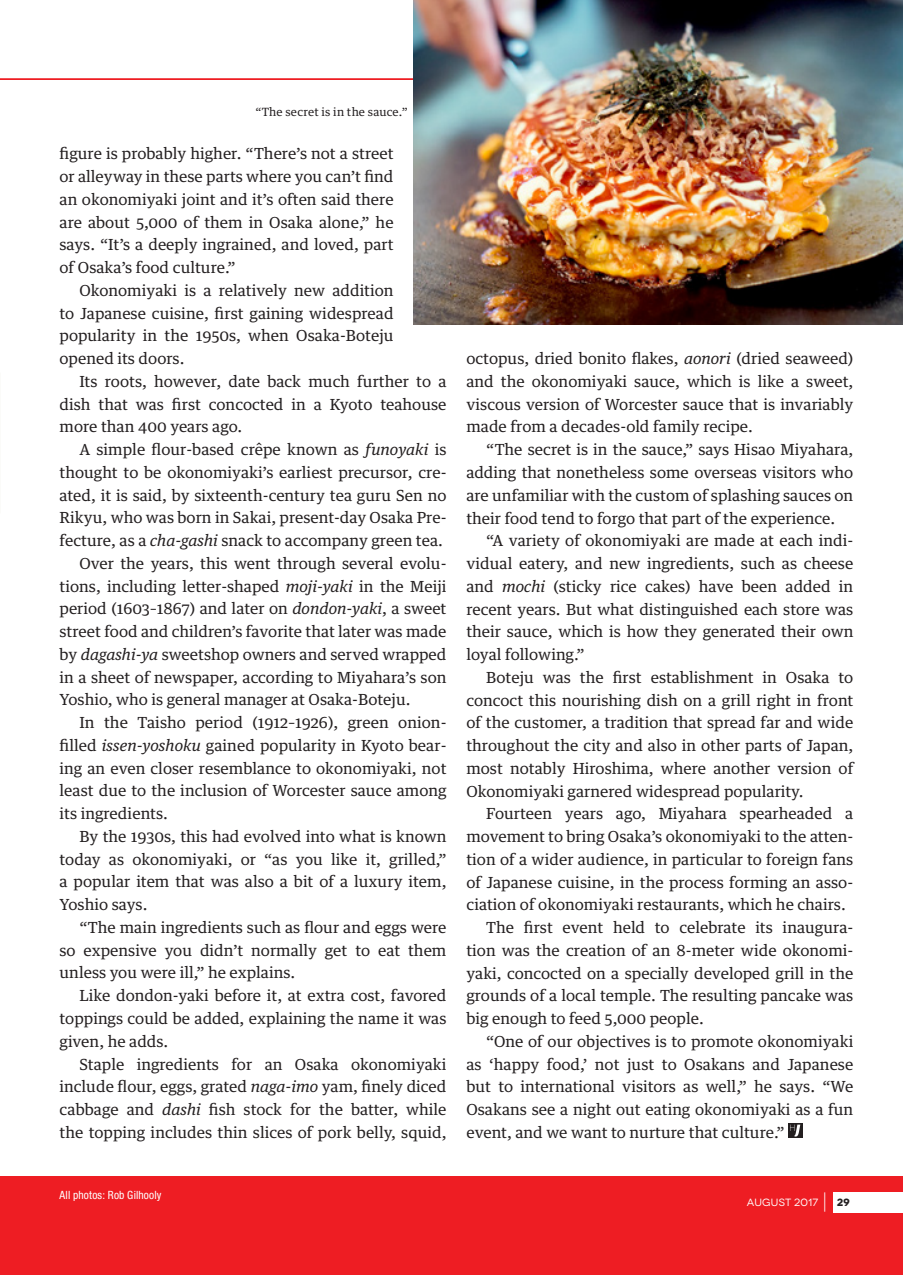
<style>
.page{position:relative;width:903px;height:1275px;background:#fff}
.page>*{position:absolute;margin:0;border:0;box-sizing:border-box;transform-origin:0 0}
.t1{font:15.4px/22.8px "Guardian Text Egyp";color:#231f20;text-align:justify}
.t2{font:11.38px "Guardian Text Egyp";letter-spacing:.02em;color:#231f20}
.t3{font:condensed 11.38px "Helvetica Neue LT Pro";letter-spacing:.015em;color:#fff}
.t4{font:10.5px "Novecentowide";letter-spacing:.02em;color:#fff}
.s1{font-style:italic}
.s2{font-weight:300;font-size:22.75px}
.s3{font-weight:700;color:#231f20}
</style>
<div class="page">
<svg style="left:788px;top:1123px;width:14px;height:15px"></svg>
<svg style="left:790px;top:1125px;width:10px;height:11px"></svg>
<div style="left:0;top:1176px;width:903px;height:99px;background:#ee1d23"></div>
<div style="left:833px;top:1192px;width:70px;height:20px;background:#fff"></div>
<svg style="left:0;top:78px;width:413px;height:2px"></svg>
<img style="left:413px;top:0;width:490px;height:325px">
<p class="t2" style="left:255px;top:102px;width:154px">“The secret is in the sauce.”</p>
<p class="t1" style="left:60px;top:141px;width:336px">figure is probably higher. “There’s not a street or alleyway in these parts where you can’t find an okonomiyaki joint and it’s often said there are about 5,000 of them in Osaka alone,” he says. “It’s a deeply ingrained, and loved, part of Osaka’s food culture.”</p>
<p class="t1" style="left:60px;top:277px;width:336px;text-indent:20px">Okonomiyaki is a relatively new addition to Japanese cuisine, first gaining widespread popularity in the 1950s, when Osaka-Boteju opened its doors.</p>
<p class="t1" style="left:60px;top:368px;width:388px;text-indent:20px">Its roots, however, date back much further to a dish that was first concocted in a Kyoto teahouse more than 400 years ago.</p>
<p class="t1" style="left:79px;top:437px;width:369px">A simple flour-based crêpe known as <span class="s1">funoyaki</span> is</p>
<p class="t1" style="left:60px;top:459px;width:388px">thought to be okonomiyaki’s earliest precursor, cre-</p>
<p class="t1" style="left:60px;top:482px;width:388px">ated, it is said, by sixteenth-century tea guru Sen no</p>
<p class="t1" style="left:60px;top:505px;width:388px">Rikyu, who was born in Sakai, present-day Osaka Pre-</p>
<p class="t1" style="left:60px;top:528px;width:385px">fecture, as a <span class="s1">cha-gashi</span> snack to accompany green tea.</p>
<p class="t1" style="left:79px;top:550px;width:369px">Over the years, this went through several evolu-</p>
<p class="t1" style="left:60px;top:573px;width:388px">tions, including letter-shaped <span class="s1">moji-yaki</span> in the Meiji</p>
<p class="t1" style="left:60px;top:596px;width:388px">period (1603–1867) and later on <span class="s1">dondon-yaki</span>, a sweet</p>
<p class="t1" style="left:60px;top:619px;width:388px">street food and children’s favorite that later was made</p>
<p class="t1" style="left:60px;top:641px;width:388px">by <span class="s1">dagashi-ya</span> sweetshop owners and served wrapped</p>
<p class="t1" style="left:60px;top:664px;width:388px">in a sheet of newspaper, according to Miyahara’s son</p>
<p class="t1" style="left:60px;top:687px;width:353px">Yoshio, who is general manager at Osaka-Boteju.</p>
<p class="t1" style="left:79px;top:710px;width:369px">In the Taisho period (1912–1926), green onion-</p>
<p class="t1" style="left:60px;top:732px;width:388px">filled <span class="s1">issen-yoshoku</span> gained popularity in Kyoto bear-</p>
<p class="t1" style="left:60px;top:755px;width:388px">ing an even closer resemblance to okonomiyaki, not</p>
<p class="t1" style="left:60px;top:778px;width:388px">least due to the inclusion of Worcester sauce among</p>
<p class="t1" style="left:60px;top:801px;width:110px">its ingredients.</p>
<p class="t1" style="left:79px;top:823px;width:369px">By the 1930s, this had evolved into what is known</p>
<p class="t1" style="left:60px;top:846px;width:388px">today as okonomiyaki, or “as you like it, grilled,”</p>
<p class="t1" style="left:60px;top:869px;width:388px">a popular item that was also a bit of a luxury item,</p>
<p class="t1" style="left:60px;top:892px;width:89px">Yoshio says.</p>
<p class="t1" style="left:79px;top:914px;width:369px">“The main ingredients such as flour and eggs were</p>
<p class="t1" style="left:60px;top:937px;width:388px">so expensive you didn’t normally get to eat them</p>
<p class="t1" style="left:60px;top:960px;width:237px">unless you were ill,” he explains.</p>
<p class="t1" style="left:79px;top:983px;width:369px">Like dondon-yaki before it, at extra cost, favored</p>
<p class="t1" style="left:60px;top:1005px;width:388px">toppings could be added, explaining the name it was</p>
<p class="t1" style="left:60px;top:1028px;width:110px">given, he adds.</p>
<p class="t1" style="left:79px;top:1051px;width:369px">Staple ingredients for an Osaka okonomiyaki</p>
<p class="t1" style="left:60px;top:1074px;width:388px">include flour, eggs, grated <span class="s1">naga-imo</span> yam, finely diced</p>
<p class="t1" style="left:60px;top:1096px;width:388px">cabbage and <span class="s1">dashi</span> fish stock for the batter, while</p>
<p class="t1" style="left:60px;top:1119px;width:388px">the topping includes thin slices of pork belly, squid,</p>
<p class="t3" style="left:60px;top:1188px;width:104px">All photos: Rob Gilhooly</p>
<p class="t1" style="left:466px;top:346px;width:388px">octopus, dried bonito flakes, <span class="s1">aonori</span> (dried seaweed) and the okonomiyaki sauce, which is like a sweet, viscous version of Worcester sauce that is invariably made from a decades-old family recipe.</p>
<p class="t1" style="left:466px;top:437px;width:388px;text-indent:20px">“The secret is in the sauce,” says Hisao Miyahara, adding that nonetheless some overseas visitors who are unfamiliar with the custom of splashing sauces on their food tend to forgo that part of the experience.</p>
<p class="t1" style="left:466px;top:528px;width:388px;text-indent:20px">“A variety of okonomiyaki are made at each indi&shy;vidual eatery, and new ingredients, such as cheese and <span class="s1">mochi</span> (sticky rice cakes) have been added in recent years. But what distinguished each store was their sauce, which is how they generated their own loyal following.”</p>
<p class="t1" style="left:466px;top:664px;width:388px;text-indent:20px">Boteju was the first establishment in Osaka to concoct this nourishing dish on a grill right in front of the customer, a tradition that spread far and wide throughout the city and also in other parts of Japan, most notably Hiroshima, where another version of Okonomiyaki garnered widespread popularity.</p>
<p class="t1" style="left:486px;top:801px;width:369px">Fourteen years ago, Miyahara spearheaded a</p>
<p class="t1" style="left:466px;top:824px;width:388px">movement to bring Osaka’s okonomiyaki to the atten-</p>
<p class="t1" style="left:466px;top:846px;width:388px">tion of a wider audience, in particular to foreign fans</p>
<p class="t1" style="left:466px;top:869px;width:388px">of Japanese cuisine, in the process forming an asso-</p>
<p class="t1" style="left:466px;top:892px;width:381px">ciation of okonomiyaki restaurants, which he chairs.</p>
<p class="t1" style="left:486px;top:915px;width:369px">The first event held to celebrate its inaugura-</p>
<p class="t1" style="left:466px;top:937px;width:388px">tion was the creation of an 8-meter wide okonomi-</p>
<p class="t1" style="left:466px;top:960px;width:388px">yaki, concocted on a specially developed grill in the</p>
<p class="t1" style="left:466px;top:983px;width:388px">grounds of a local temple. The resulting pancake was</p>
<p class="t1" style="left:466px;top:1006px;width:239px">big enough to feed 5,000 people.</p>
<p class="t1" style="left:486px;top:1028px;width:369px">“One of our objectives is to promote okonomiyaki</p>
<p class="t1" style="left:466px;top:1051px;width:388px">as ‘happy food,’ not just to Osakans and Japanese</p>
<p class="t1" style="left:466px;top:1074px;width:388px">but to international visitors as well,” he says. “We</p>
<p class="t1" style="left:466px;top:1097px;width:388px">Osakans see a night out eating okonomiyaki as a fun</p>
<p class="t1" style="left:466px;top:1119px;width:320px">event, and we want to nurture that culture.”</p>
<p class="t4" style="left:747px;top:1196px;width:104px">AUGUST 2017 <span class="s2">|</span> <span class="s3">29</span></p>
</div>
